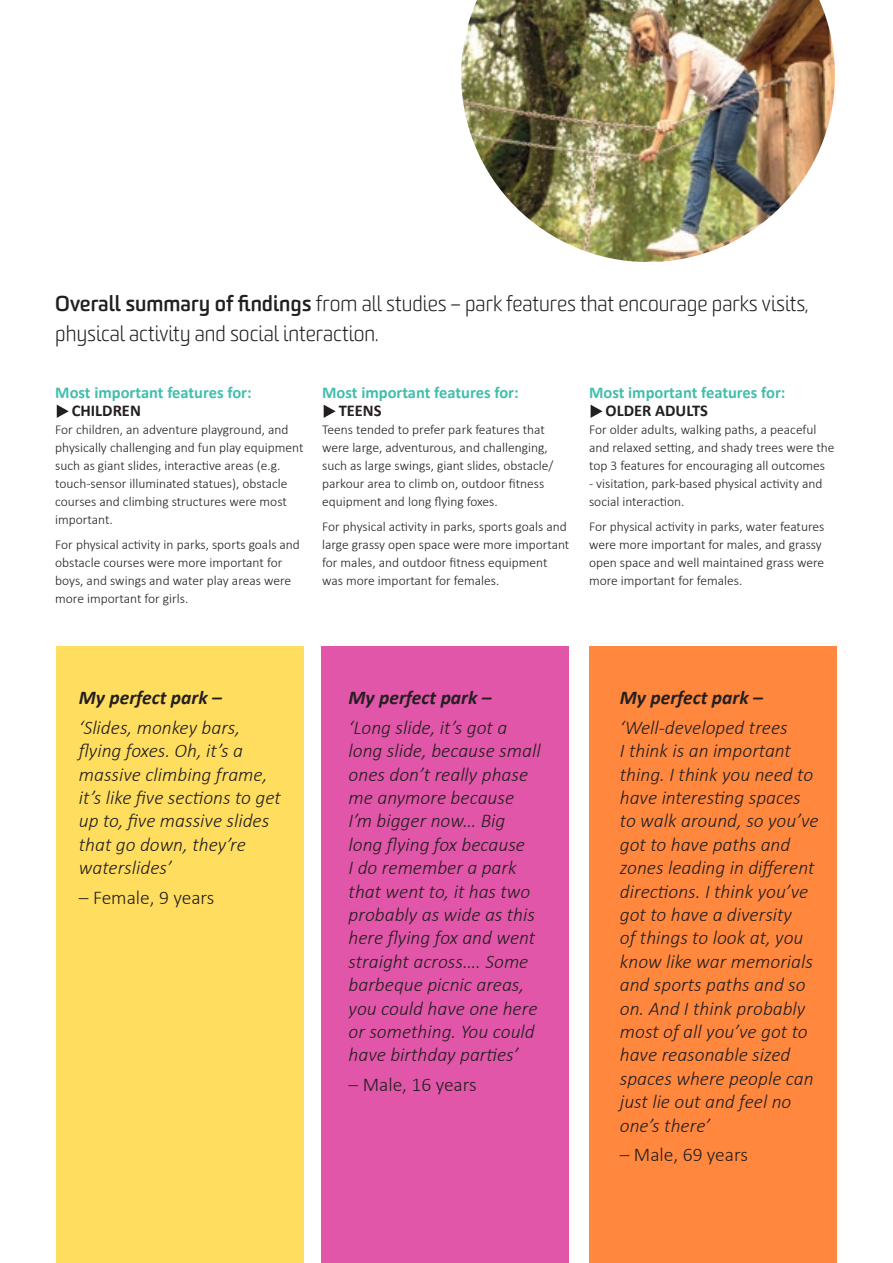
<style>
.page{position:relative;width:893px;height:1263px;background:#fff}
.page>*{position:absolute;margin:0;border:0;box-sizing:border-box;transform-origin:0 0}
.Body_Bold{font:300 21px/30px "Sommet Rounded";color:#231f20}
.Body_Copy{font:italic 300 19.5px/23.4px "Calibri";color:#231f20}
.Body_Copy-2{font:italic 700 19.5px "Calibri";color:#231f20}
.Body_Copy-3{font:300 19.5px "Calibri";color:#231f20}
.Body_Bold-2{font:700 16.5px/18px "Calibri";color:#42beac}
.Body_Bold-3{font:700 16.5px "Calibri";color:#231f20}
.Body_Copy-4{font:300 13.5px/18px "Calibri";color:#231f20}
.s1{font-weight:700}
.s2{color:#231f20}
</style>
<div class="page">
<div style="left:57px;top:646px;width:247px;height:617px;background:#ffde5f"></div>
<div style="left:322px;top:646px;width:247px;height:617px;background:#e156a8"></div>
<div style="left:589px;top:646px;width:247px;height:617px;background:#ff873e"></div>
<img style="left:461px;top:0;width:374px;height:262px">
<svg style="left:591px;top:405px;width:12px;height:13px"></svg>
<svg style="left:324px;top:405px;width:12px;height:13px"></svg>
<svg style="left:57px;top:405px;width:12px;height:13px"></svg>
<p class="Body_Bold" style="left:55px;top:289px;width:755px"><span class="s1">Overall summary of findings</span> from all studies – park features that encourage parks visits, physical activity and social interaction.</p>
<p class="Body_Bold-2" style="left:55px;top:384px;width:198px">Most important features for:</p>
<p class="Body_Bold-3" style="left:72px;top:400px;width:71px">CHILDREN</p>
<p class="Body_Copy-4" style="left:55px;top:420px;width:250px">For children, an adventure playground, and physically challenging and fun play equipment such as giant slides, interactive areas (e.g. touch-sensor illuminated statues), obstacle courses and climbing structures were most important.</p>
<p class="Body_Copy-4" style="left:55px;top:535px;width:246px">For physical activity in parks, sports goals and obstacle courses were more important for boys, and swings and water play areas were more important for girls.</p>
<p class="Body_Bold-2" style="left:322px;top:384px;width:198px">Most important features for:</p>
<p class="Body_Bold-3" style="left:339px;top:400px;width:44px">TEENS</p>
<p class="Body_Copy-4" style="left:322px;top:420px;width:233px">Teens tended to prefer park features that were large, adventurous, and challenging, such as large swings, giant slides, obstacle/ parkour area to climb on, outdoor fitness equipment and long flying foxes.</p>
<p class="Body_Copy-4" style="left:322px;top:517px;width:249px">For physical activity in parks, sports goals and large grassy open space were more important for males, and outdoor fitness equipment was more important for females.</p>
<p class="Body_Bold-2" style="left:606px;top:384px;width:181px;text-indent:-16px">Most important features for:<br><span class="s2">OLDER ADULTS</span></p>
<p class="Body_Copy-4" style="left:589px;top:420px;width:247px">For older adults, walking paths, a peaceful and relaxed setting, and shady trees were the top 3 features for encouraging all outcomes</p>
<p class="Body_Copy-4" style="left:589px;top:474px;width:235px">- visitation, park-based physical activity and social interaction.</p>
<p class="Body_Copy-4" style="left:589px;top:517px;width:237px">For physical activity in parks, water features were more important for males, and grassy open space and well maintained grass were more important for females.</p>
<p class="Body_Copy-2" style="left:79px;top:685px;width:145px">My perfect park –</p>
<p class="Body_Copy" style="left:79px;top:715px;width:204px">‘Slides, monkey bars, flying foxes. Oh, it’s a massive climbing frame, it’s like five sections to get up to, five massive slides that go down, they’re waterslides’</p>
<p class="Body_Copy-3" style="left:79px;top:885px;width:137px">– Female, 9 years</p>
<p class="Body_Copy-2" style="left:349px;top:685px;width:145px">My perfect park –</p>
<p class="Body_Copy" style="left:349px;top:715px;width:194px">‘Long slide, it’s got a long slide, because small ones don’t really phase me anymore because<br>I’m bigger now… Big long flying fox because<br>I do remember a park that went to, it has two probably as wide as this here flying fox and went straight across…. Some barbeque picnic areas, you could have one here or something. You could have birthday parties’</p>
<p class="Body_Copy-3" style="left:349px;top:1072px;width:130px">– Male, 16 years</p>
<p class="Body_Copy-2" style="left:620px;top:685px;width:145px">My perfect park –</p>
<p class="Body_Copy" style="left:620px;top:715px;width:200px">‘Well-developed trees<br>I think is an important thing. I think you need to have interesting spaces to walk around, so you’ve got to have paths and zones leading in different directions. I think you’ve got to have a diversity<br>of things to look at, you know like war memorials and sports paths and so on. And I think probably most of all you’ve got to have reasonable sized spaces where people can just lie out and feel no one’s there’</p>
<p class="Body_Copy-3" style="left:620px;top:1143px;width:130px">– Male, 69 years</p>
</div>
